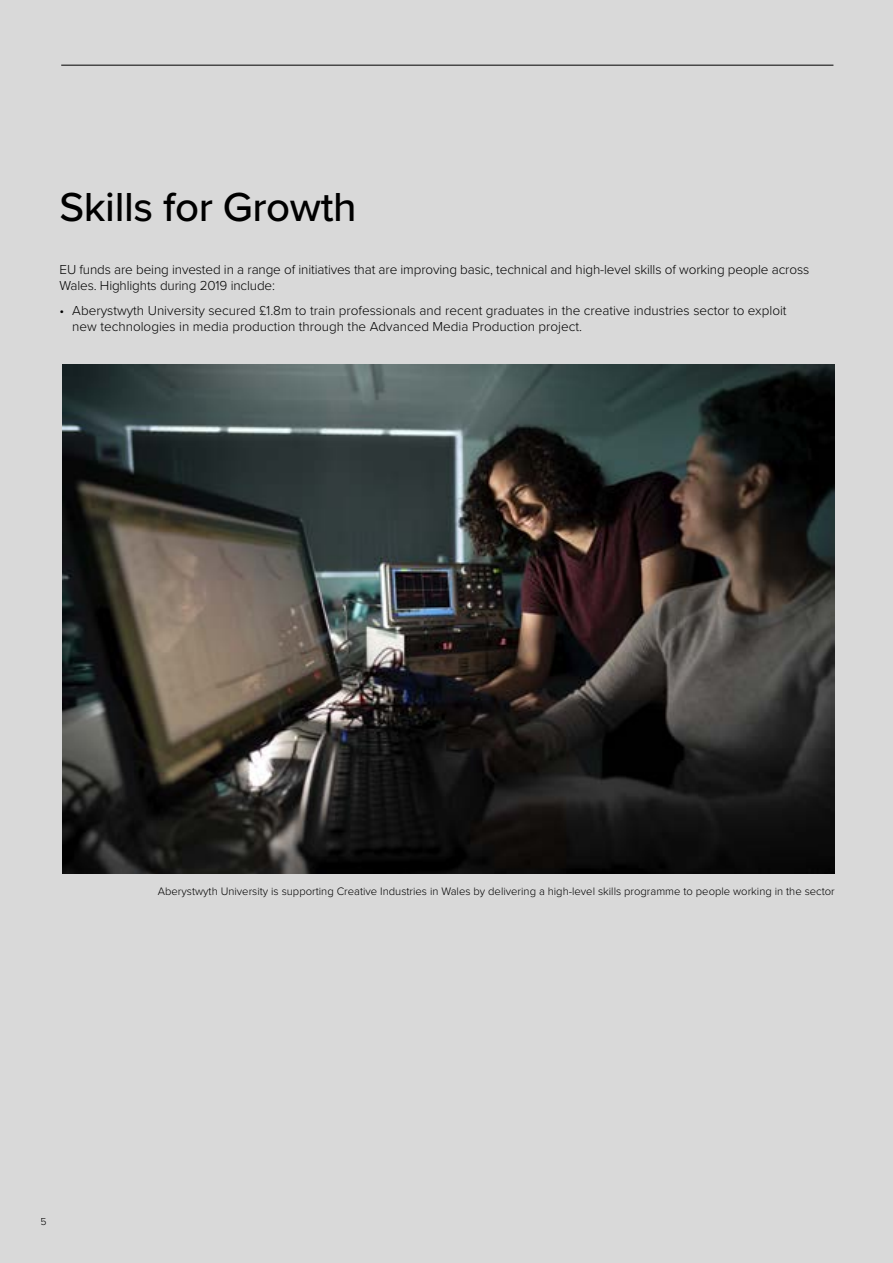
<style>
.page{position:relative;width:893px;height:1263px;background:#d9d9d9}
.page>*{position:absolute;margin:0;border:0;box-sizing:border-box;transform-origin:0 0}
.Page_Header{font:500 42px "Proxima Nova";letter-spacing:-.01em;color:#000}
.VG_Bullets{font:300 13.5px/16.2px "Proxima Nova";color:#000}
.Body_Black{font:300 13.5px/16.2px "Proxima Nova";letter-spacing:-.01em;color:#000}
.t1{font:300 11.25px "Proxima Nova";color:#000}
.Large_White_Header{font:300 10.5px "Proxima Nova";color:#000}
</style>
<div class="page">
<hr style="left:61px;top:65px;width:772px;height:1px;background:#000">
<img style="left:63px;top:364px;width:772px;height:510px">
<h1 class="Page_Header" style="left:60px;top:176px;width:299px">Skills for Growth</h1>
<p class="Body_Black" style="left:60px;top:260px;width:751px">EU funds are being invested in a range of initiatives that are improving basic, technical and high-level skills of working people across<br>Wales. Highlights during 2019 include:</p>
<p class="VG_Bullets" style="left:72px;top:301px;width:716px;text-indent:-13px">• Aberystwyth University secured £1.8m to train professionals and recent graduates in the creative industries sector to exploit new technologies in media production through the Advanced Media Production project.</p>
<p class="t1" style="left:158px;top:883px;width:679px">Aberystwyth University is supporting Creative Industries in Wales by delivering a high-level skills programme to people working in the sector</p>
<h2 class="Large_White_Header" style="left:40px;top:1213px;width:8px">5</h2>
</div>
